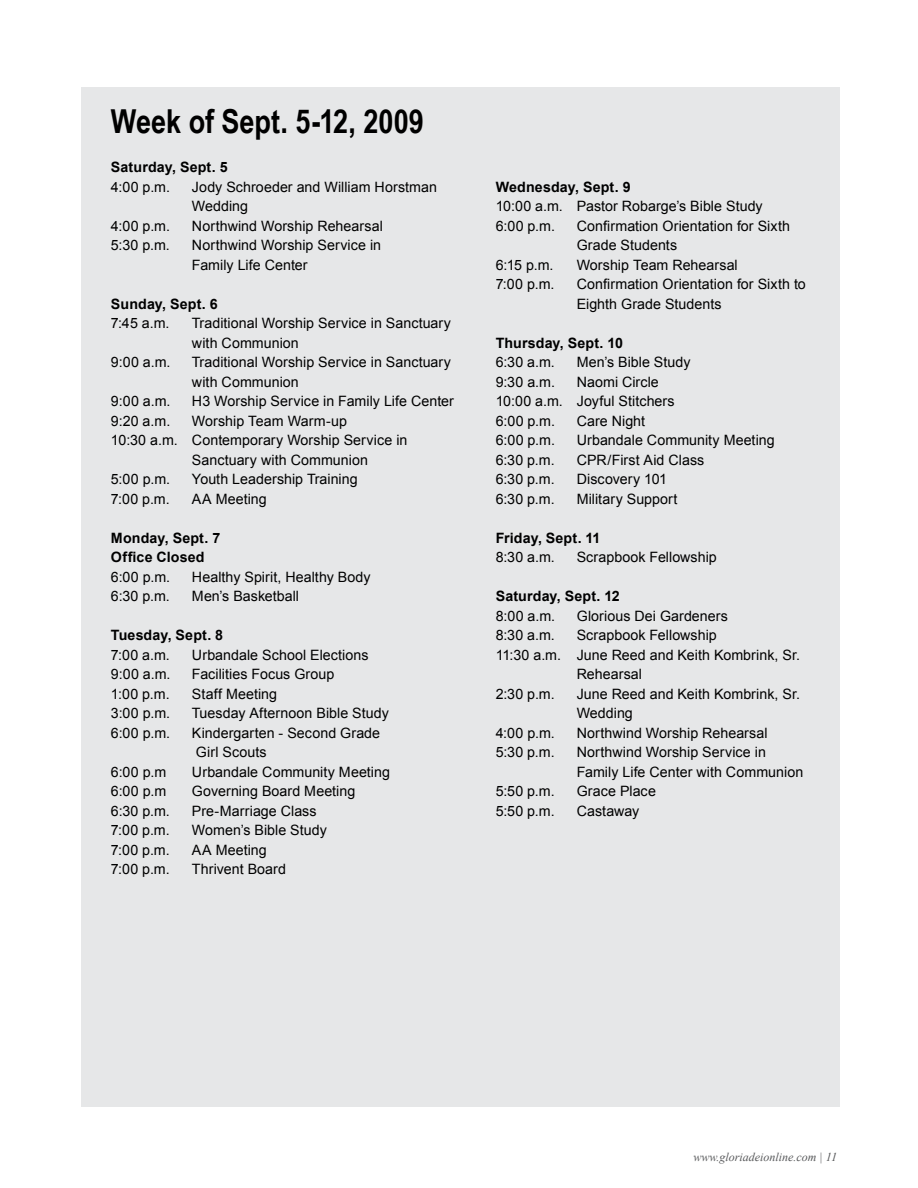
<style>
.page{position:relative;width:918px;height:1188px;background:#fff}
.page>*{position:absolute;margin:0;border:0;box-sizing:border-box;transform-origin:0 0}
.t1{font:700 33px "Arial Narrow";color:#000}
.t2{font:14.25px/19.5px "Arial";letter-spacing:.005em;color:#000}
.t3{font:700 14.25px/19.5px "Arial";letter-spacing:.01em;color:#000}
.t4{font:italic 12px "Times New Roman";color:#58595b}
</style>
<div class="page">
<div style="left:81px;top:88px;width:759px;height:1019px;background:#e6e7e8"></div>
<h1 class="t1" style="left:111px;top:96px;width:314px">Week of Sept. 5-12, 2009</h1>
<p class="t3" style="left:111px;top:158px;width:118px">Saturday, Sept. 5</p>
<p class="t2" style="left:111px;top:177px;width:61px">4:00 p.m.</p>
<p class="t2" style="left:192px;top:177px;width:247px">Jody Schroeder and William Horstman<br>Wedding</p>
<p class="t2" style="left:111px;top:216px;width:61px">4:00 p.m.</p>
<p class="t2" style="left:192px;top:216px;width:192px">Northwind Worship Rehearsal</p>
<p class="t2" style="left:111px;top:236px;width:60px">5:30 p.m.</p>
<p class="t2" style="left:192px;top:236px;width:191px">Northwind Worship Service in<br>Family Life Center</p>
<p class="t3" style="left:111px;top:295px;width:108px">Sunday, Sept. 6</p>
<p class="t2" style="left:111px;top:314px;width:60px">7:45 a.m.</p>
<p class="t2" style="left:192px;top:314px;width:261px">Traditional Worship Service in Sanctuary with Communion</p>
<p class="t2" style="left:111px;top:353px;width:61px">9:00 a.m.</p>
<p class="t2" style="left:192px;top:353px;width:261px">Traditional Worship Service in Sanctuary with Communion</p>
<p class="t2" style="left:111px;top:392px;width:61px">9:00 a.m.</p>
<p class="t2" style="left:192px;top:392px;width:264px">H3 Worship Service in Family Life Center</p>
<p class="t2" style="left:111px;top:411px;width:61px">9:20 a.m.</p>
<p class="t2" style="left:192px;top:411px;width:156px">Worship Team Warm-up</p>
<p class="t2" style="left:111px;top:431px;width:298px">10:30 a.m. Contemporary Worship Service in</p>
<p class="t2" style="left:192px;top:450px;width:177px">Sanctuary with Communion</p>
<p class="t2" style="left:111px;top:470px;width:61px">5:00 p.m.</p>
<p class="t2" style="left:192px;top:470px;width:167px">Youth Leadership Training</p>
<p class="t2" style="left:111px;top:489px;width:60px">7:00 p.m.</p>
<p class="t2" style="left:192px;top:489px;width:76px">AA Meeting</p>
<p class="t3" style="left:111px;top:529px;width:111px">Monday, Sept. 7<br>Office Closed</p>
<p class="t2" style="left:111px;top:567px;width:61px">6:00 p.m.</p>
<p class="t2" style="left:192px;top:567px;width:180px">Healthy Spirit, Healthy Body</p>
<p class="t2" style="left:111px;top:587px;width:60px">6:30 p.m.</p>
<p class="t2" style="left:192px;top:587px;width:109px">Men’s Basketball</p>
<p class="t3" style="left:111px;top:626px;width:114px">Tuesday, Sept. 8</p>
<p class="t2" style="left:111px;top:645px;width:60px">7:00 a.m.</p>
<p class="t2" style="left:192px;top:645px;width:178px">Urbandale School Elections</p>
<p class="t2" style="left:111px;top:665px;width:61px">9:00 a.m.</p>
<p class="t2" style="left:192px;top:665px;width:144px">Facilities Focus Group</p>
<p class="t2" style="left:111px;top:684px;width:60px">1:00 p.m.</p>
<p class="t2" style="left:192px;top:684px;width:87px">Staff Meeting</p>
<p class="t2" style="left:111px;top:704px;width:61px">3:00 p.m.</p>
<p class="t2" style="left:192px;top:704px;width:198px">Tuesday Afternoon Bible Study</p>
<p class="t2" style="left:111px;top:723px;width:61px">6:00 p.m.</p>
<p class="t2" style="left:192px;top:723px;width:190px">Kindergarten - Second Grade<br>Girl Scouts</p>
<p class="t2" style="left:111px;top:762px;width:57px">6:00 p.m</p>
<p class="t2" style="left:192px;top:762px;width:200px">Urbandale Community Meeting</p>
<p class="t2" style="left:111px;top:782px;width:57px">6:00 p.m</p>
<p class="t2" style="left:192px;top:782px;width:165px">Governing Board Meeting</p>
<p class="t2" style="left:111px;top:801px;width:60px">6:30 p.m.</p>
<p class="t2" style="left:192px;top:801px;width:126px">Pre-Marriage Class</p>
<p class="t2" style="left:111px;top:821px;width:60px">7:00 p.m.</p>
<p class="t2" style="left:192px;top:821px;width:137px">Women’s Bible Study</p>
<p class="t2" style="left:111px;top:840px;width:60px">7:00 p.m.</p>
<p class="t2" style="left:192px;top:840px;width:76px">AA Meeting</p>
<p class="t2" style="left:111px;top:860px;width:60px">7:00 p.m.</p>
<p class="t2" style="left:192px;top:860px;width:96px">Thrivent Board</p>
<p class="t3" style="left:496px;top:178px;width:136px">Wednesday, Sept. 9</p>
<p class="t2" style="left:496px;top:197px;width:269px">10:00 a.m. Pastor Robarge’s Bible Study<br>6:00 p.m.</p>
<p class="t2" style="left:577px;top:216px;width:215px">Confirmation Orientation for Sixth<br>Grade Students</p>
<p class="t2" style="left:496px;top:255px;width:59px">6:15 p.m.</p>
<p class="t2" style="left:577px;top:255px;width:163px">Worship Team Rehearsal</p>
<p class="t2" style="left:496px;top:275px;width:60px">7:00 p.m.</p>
<p class="t2" style="left:577px;top:275px;width:231px">Confirmation Orientation for Sixth to<br>Eighth Grade Students</p>
<p class="t3" style="left:496px;top:334px;width:129px">Thursday, Sept. 10</p>
<p class="t2" style="left:496px;top:353px;width:61px">6:30 a.m.</p>
<p class="t2" style="left:577px;top:353px;width:115px">Men’s Bible Study</p>
<p class="t2" style="left:496px;top:372px;width:61px">9:30 a.m.</p>
<p class="t2" style="left:496px;top:372px;width:180px;text-indent:81px">Naomi Circle<br>10:00 a.m. Joyful Stitchers<br>6:00 p.m.</p>
<p class="t2" style="left:577px;top:411px;width:70px">Care Night</p>
<p class="t2" style="left:496px;top:431px;width:61px">6:00 p.m.</p>
<p class="t2" style="left:577px;top:431px;width:200px">Urbandale Community Meeting</p>
<p class="t2" style="left:496px;top:450px;width:60px">6:30 p.m.</p>
<p class="t2" style="left:577px;top:450px;width:129px">CPR/First Aid Class</p>
<p class="t2" style="left:496px;top:470px;width:60px">6:30 p.m.</p>
<p class="t2" style="left:577px;top:470px;width:92px">Discovery 101</p>
<p class="t2" style="left:496px;top:489px;width:60px">6:30 p.m.</p>
<p class="t2" style="left:577px;top:489px;width:102px">Military Support</p>
<p class="t3" style="left:496px;top:529px;width:106px">Friday, Sept. 11</p>
<p class="t2" style="left:496px;top:548px;width:61px">8:30 a.m.</p>
<p class="t2" style="left:577px;top:548px;width:142px">Scrapbook Fellowship</p>
<p class="t3" style="left:496px;top:587px;width:126px">Saturday, Sept. 12</p>
<p class="t2" style="left:496px;top:606px;width:61px">8:00 a.m.</p>
<p class="t2" style="left:577px;top:606px;width:153px">Glorious Dei Gardeners</p>
<p class="t2" style="left:496px;top:626px;width:61px">8:30 a.m.</p>
<p class="t2" style="left:577px;top:626px;width:142px">Scrapbook Fellowship</p>
<p class="t2" style="left:496px;top:645px;width:306px">11:30 a.m. June Reed and Keith Kombrink, Sr.</p>
<p class="t2" style="left:577px;top:665px;width:67px">Rehearsal</p>
<p class="t2" style="left:496px;top:684px;width:60px">2:30 p.m.</p>
<p class="t2" style="left:577px;top:684px;width:225px">June Reed and Keith Kombrink, Sr.<br>Wedding</p>
<p class="t2" style="left:496px;top:723px;width:61px">4:00 p.m.</p>
<p class="t2" style="left:577px;top:723px;width:192px">Northwind Worship Rehearsal</p>
<p class="t2" style="left:496px;top:743px;width:60px">5:30 p.m.</p>
<p class="t2" style="left:577px;top:743px;width:228px">Northwind Worship Service in<br>Family Life Center with Communion</p>
<p class="t2" style="left:496px;top:782px;width:60px">5:50 p.m.</p>
<p class="t2" style="left:577px;top:782px;width:81px">Grace Place</p>
<p class="t2" style="left:496px;top:801px;width:60px">5:50 p.m.</p>
<p class="t2" style="left:577px;top:801px;width:64px">Castaway</p>
<p class="t4" style="left:693px;top:1148px;width:145px">www.gloriadeionline.com | 11</p>
</div>
